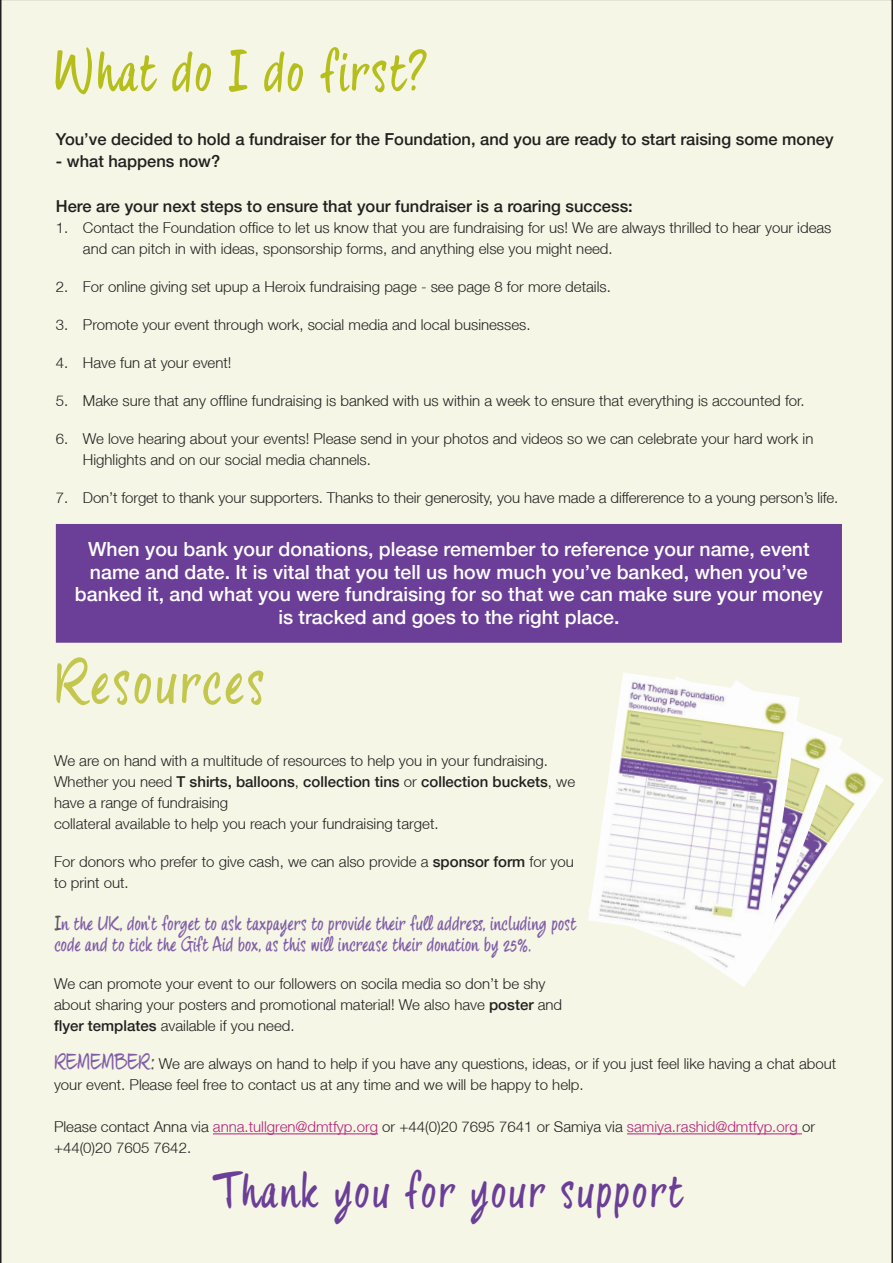
<style>
.page{position:relative;width:893px;height:1263px;background:#f5f6e5}
.page>*{position:absolute;margin:0;border:0;box-sizing:border-box;transform-origin:0 0}
.Section_heading_Gree{font:60px "four Hand";letter-spacing:.04em;color:#c3c74d}
.ABLE{font:55.5px "four Hand";letter-spacing:.025em;color:#b6be1b}
.Body_text{font:48px "four Hand";letter-spacing:.04em;color:#6b3e98}
.Large_body_text{font:500 19.5px/22.5px "Helvetica Neue LT";color:#fff;text-align:center}
.Body_text-2{font:19.5px/21px "four Hand";color:#815ea8}
.Large_body_text-2{font:500 16.5px "Helvetica Neue LT";color:#231f20}
.Body_text-3{font:300 15px/21px "Helvetica Neue LT";color:#231f20}
.s1{font-weight:500}
.s2{color:#57585a}
.s3{font-family:"four Hand";font-weight:400;font-size:21px;color:#815ea8}
.s4{font-family:"four Hand";font-weight:400;font-size:21px;color:#57585a}
.s5{color:#b5207a}
</style>
<div class="page">
<hr style="left:213px;top:1133px;width:165px;height:1px;background:#b5207a">
<hr style="left:627px;top:1133px;width:175px;height:1px;background:#b5207a">
<div style="left:57px;top:525px;width:784px;height:117px;background:#6b3e98"></div>
<div style="left:56px;top:524px;width:786px;height:119px;border:2px solid #6b3e98"></div>
<img style="left:596px;top:680px;width:288px;height:307px">
<img style="left:588px;top:676px;width:255px;height:297px">
<img style="left:588px;top:672px;width:212px;height:273px">
<p class="ABLE" style="left:53px;top:39px;width:376px">What do I do first?</p>
<p class="Large_body_text-2" style="left:56px;top:129px;width:779px">You’ve decided to hold a fundraiser for the Foundation, and you are ready to start raising some money</p>
<p class="Large_body_text-2" style="left:56px;top:152px;width:166px">- what happens now?</p>
<p class="Large_body_text-2" style="left:56px;top:197px;width:578px">Here are your next steps to ensure that your fundraiser is a roaring success:</p>
<p class="Body_text-3" style="left:83px;top:217px;width:750px;text-indent:-27px">1. Contact the Foundation office to let us know that you are fundraising for us! We are always thrilled to hear your ideas and can pitch in with ideas, sponsorship forms, and anything else you might need.</p>
<p class="Body_text-3" style="left:56px;top:276px;width:556px">2. For online giving set upup a Heroix fundraising page - see page 8 for more details.</p>
<p class="Body_text-3" style="left:56px;top:314px;width:476px">3. Promote your event through work, social media and local businesses.</p>
<p class="Body_text-3" style="left:56px;top:352px;width:177px">4. Have fun at your event!</p>
<p class="Body_text-3" style="left:56px;top:390px;width:750px">5. Make sure that any offline fundraising is banked with us within a week to ensure that everything is accounted for.</p>
<p class="Body_text-3" style="left:83px;top:428px;width:732px;text-indent:-27px">6. We love hearing about your events! Please send in your photos and videos so we can celebrate your hard work in<br>Highlights and on our social media channels.</p>
<p class="Body_text-3" style="left:56px;top:487px;width:784px">7. Don’t forget to thank your supporters. Thanks to their generosity, you have made a differerence to a young person’s life.</p>
<p class="Large_body_text" style="left:75px;top:538px;width:749px">When you bank your donations, please remember to reference your name, event name and date. It is vital that you tell us how much you’ve banked, when you’ve banked it, and what you were fundraising for so that we can make sure your money is tracked and goes to the right place.</p>
<p class="Section_heading_Gree" style="left:54px;top:647px;width:212px">Resources</p>
<p class="Body_text-3" style="left:54px;top:750px;width:523px">We are on hand with a multitude of resources to help you in your fundraising.<br>Whether you need <span class="s1">T shirts, balloons</span>, <span class="s1">collection tins</span> or <span class="s1">collection buckets</span>, we have a range of fundraising<br>collateral available to help you reach your fundraising target.</p>
<p class="Body_text-3" style="left:54px;top:851px;width:521px">For donors who prefer to give cash, we can also provide a <span class="s1">sponsor form</span> for you to print out.</p>
<p class="Body_text-2" style="left:54px;top:913px;width:523px"><span class="s2">I</span>n the UK, don’t forget to ask taxpayers to provide their full address, including post code and to tick the Gift Aid box, as this will increase their donation by 25%.</p>
<p class="Body_text-3" style="left:54px;top:973px;width:510px">We can promote your event to our followers on socila media so don’t be shy about sharing your posters and promotional material! We also have <span class="s1">poster</span> and <span class="s1">flyer templates</span> available if you need.</p>
<p class="Body_text-3" style="left:54px;top:1053px;width:784px"><span class="s3">REMEMBER</span><span class="s4">:</span> We are always on hand to help if you have any questions, ideas, or if you just feel like having a chat about your event. Please feel free to contact us at any time and we will be happy to help.</p>
<p class="Body_text-3" style="left:54px;top:1116px;width:763px">Please contact Anna via <span class="s5">anna.tullgren@dmtfyp.org</span> or +44(0)20 7695 7641 or Samiya via <span class="s5">samiya.rashid@dmtfyp.org</span> or +44(0)20 7605 7642.</p>
<p class="Body_text" style="left:214px;top:1162px;width:469px">Thank you for your support</p>
</div>
